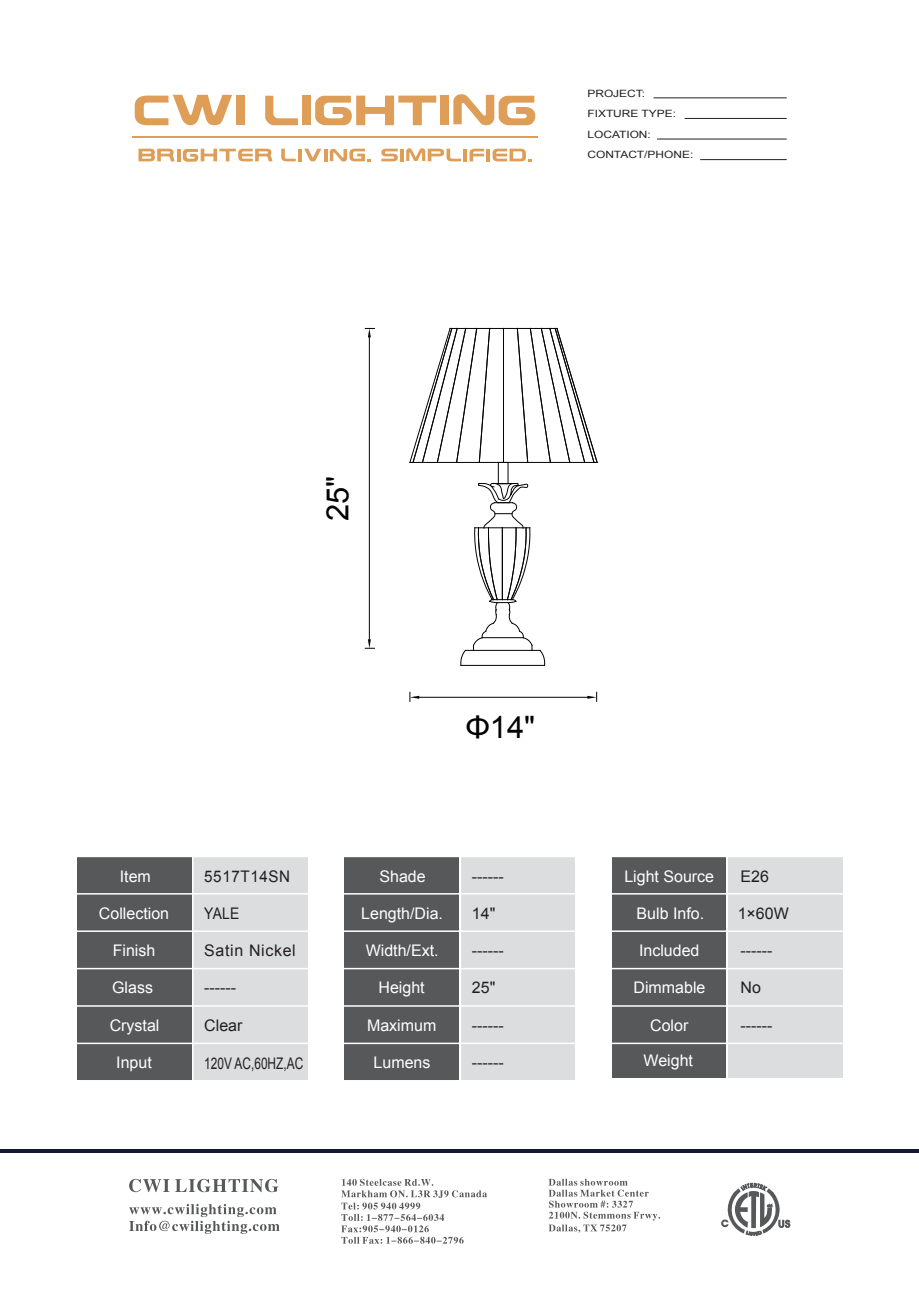
<style>
.page{position:relative;width:919px;height:1289px;background:#fff}
.page>*{position:absolute;margin:0;border:0;box-sizing:border-box;transform-origin:0 0}
.t1{font:30.9px "Arial";color:#030303}
.t2{font:16.05px "Arial";color:#fff}
.t3{font:16.05px "Arial";color:#231f20}
.t4{font:16.05px "Arial";color:#231f20;scale:.74 1}
.t5{font:16.05px "Arial";letter-spacing:.04em;color:#231f20}
.t6{font:16.05px "Arial";letter-spacing:.04em;color:#231f20;scale:.95 1}
.t7{font:16.05px "Arial";color:#231f20;scale:.87 1}
.t8{font:10.05px/20.5px "Arial";color:#231f20;scale:1.19 1}
.s1{color:#000}
</style>
<div class="page">
<hr style="left:132px;top:136px;width:406px;height:2px;background:#df9e57">
<svg style="left:135px;top:95px;width:97px;height:30px"></svg>
<div style="left:236px;top:96px;width:9px;height:29px;background:#df9e57"></div>
<svg style="left:265px;top:96px;width:33px;height:29px"></svg>
<svg style="left:315px;top:96px;width:121px;height:29px"></svg>
<svg style="left:453px;top:94px;width:82px;height:31px"></svg>
<div style="left:302px;top:96px;width:9px;height:29px;background:#df9e57"></div>
<div style="left:440px;top:96px;width:9px;height:29px;background:#df9e57"></div>
<svg style="left:281px;top:149px;width:15px;height:12px"></svg>
<hr style="left:298px;top:149px;width:4px;height:12px;background:#df9e57">
<svg style="left:381px;top:149px;width:17px;height:12px"></svg>
<hr style="left:400px;top:149px;width:4px;height:12px;background:#df9e57">
<svg style="left:469px;top:149px;width:15px;height:12px"></svg>
<hr style="left:486px;top:149px;width:4px;height:12px;background:#df9e57">
<hr style="left:463px;top:149px;width:4px;height:12px;background:#df9e57">
<svg style="left:492px;top:149px;width:40px;height:12px"></svg>
<svg style="left:304px;top:149px;width:67px;height:12px"></svg>
<svg style="left:406px;top:148px;width:55px;height:13px"></svg>
<svg style="left:138px;top:149px;width:134px;height:13px"></svg>
<hr style="left:653px;top:97px;width:133px;height:1px;background:#231f20">
<hr style="left:684px;top:118px;width:102px;height:1px;background:#231f20">
<hr style="left:657px;top:139px;width:129px;height:1px;background:#231f20">
<hr style="left:700px;top:159px;width:86px;height:1px;background:#231f20">
<hr style="left:0;top:1149px;width:918px;height:4px;background:#171836">
<div style="left:611px;top:856px;width:115px;height:221px;background:#57585a"></div>
<div style="left:77px;top:856px;width:114px;height:224px;background:#57585a"></div>
<div style="left:344px;top:856px;width:115px;height:224px;background:#57585a"></div>
<div style="left:728px;top:856px;width:114px;height:221px;background:#dcdddf"></div>
<div style="left:193px;top:856px;width:115px;height:224px;background:#dcdddf"></div>
<div style="left:460px;top:856px;width:115px;height:224px;background:#dcdddf"></div>
<hr style="left:76px;top:855px;width:767px;height:2px;background:#fff">
<hr style="left:76px;top:893px;width:767px;height:1px;background:#fff">
<hr style="left:76px;top:930px;width:767px;height:1px;background:#fff">
<hr style="left:76px;top:967px;width:767px;height:2px;background:#fff">
<hr style="left:76px;top:1005px;width:767px;height:1px;background:#fff">
<hr style="left:76px;top:1042px;width:767px;height:2px;background:#fff">
<hr style="left:76px;top:1079px;width:767px;height:2px;background:#fff">
<hr style="left:459px;top:840px;width:2px;height:240px;background:#fff">
<svg style="left:721px;top:1182px;width:69px;height:53px"></svg>
<svg style="left:341px;top:1178px;width:146px;height:65px"></svg>
<svg style="left:548px;top:1178px;width:112px;height:54px"></svg>
<svg style="left:129px;top:1178px;width:149px;height:14px"></svg>
<svg style="left:129px;top:1204px;width:150px;height:29px"></svg>
<hr style="left:410px;top:462px;width:187px;height:1px;background:#030303">
<hr style="left:450px;top:328px;width:107px;height:1px;background:#030303">
<div style="left:498px;top:462px;width:10px;height:22px;border:1px solid #030303"></div>
<svg style="left:460px;top:482px;width:85px;height:184px"></svg>
<svg style="left:516px;top:327px;width:82px;height:136px"></svg>
<hr style="left:503px;top:328px;width:1px;height:134px;background:#030303">
<svg style="left:409px;top:327px;width:81px;height:136px"></svg>
<hr style="left:419px;top:697px;width:168px;height:1px;background:#030303">
<svg style="left:587px;top:692px;width:10px;height:9px"></svg>
<svg style="left:409px;top:692px;width:10px;height:9px"></svg>
<hr style="left:369px;top:337px;width:1px;height:302px;background:#030303">
<svg style="left:365px;top:328px;width:9px;height:9px"></svg>
<svg style="left:365px;top:639px;width:9px;height:10px"></svg>
<p class="t8" style="left:587px;top:83px;width:90px">PROJECT:<br>FIXTURE TYPE:<br>LOCATION:<br>CONTACT/PHONE:</p>
<h1 class="t1" style="left:317px;top:521px;width:47px;rotate:-90deg">25"</h1>
<h1 class="t1" style="left:465px;top:706px;width:71px"><span class="s1">Φ</span>14"</h1>
<p class="t2" style="left:120px;top:865px;width:33px">Item</p>
<p class="t2" style="left:99px;top:903px;width:72px">Collection</p>
<p class="t2" style="left:113px;top:940px;width:44px">Finish</p>
<p class="t2" style="left:112px;top:977px;width:42px">Glass</p>
<p class="t2" style="left:110px;top:1014px;width:51px">Crystal</p>
<p class="t2" style="left:116px;top:1051px;width:37px">Input</p>
<p class="t6" style="left:204px;top:865px;width:92px">5517T14SN</p>
<p class="t2" style="left:379px;top:865px;width:48px">Shade</p>
<p class="t2" style="left:361px;top:903px;width:83px">Length/Dia.</p>
<p class="t2" style="left:365px;top:940px;width:74px">Width/Ext.</p>
<p class="t2" style="left:378px;top:977px;width:48px">Height</p>
<p class="t2" style="left:367px;top:1014px;width:71px">Maximum</p>
<p class="t3" style="left:472px;top:865px;width:33px">------</p>
<p class="t3" style="left:472px;top:903px;width:25px">14"</p>
<p class="t7" style="left:204px;top:903px;width:42px">YALE</p>
<p class="t5" style="left:204px;top:940px;width:93px">Satin Nickel</p>
<p class="t3" style="left:472px;top:940px;width:33px">------</p>
<p class="t3" style="left:472px;top:977px;width:25px">25"</p>
<p class="t3" style="left:472px;top:1014px;width:33px">------</p>
<p class="t3" style="left:472px;top:1051px;width:33px">------</p>
<p class="t3" style="left:204px;top:977px;width:33px">------</p>
<p class="t3" style="left:204px;top:1014px;width:40px">Clear</p>
<p class="t4" style="left:204px;top:1052px;width:135px">120V AC,60HZ,AC</p>
<p class="t2" style="left:373px;top:1051px;width:58px">Lumens</p>
<p class="t2" style="left:624px;top:865px;width:91px">Light Source</p>
<p class="t2" style="left:636px;top:903px;width:69px">Bulb Info.</p>
<p class="t2" style="left:639px;top:940px;width:62px">Included</p>
<p class="t2" style="left:633px;top:977px;width:73px">Dimmable</p>
<p class="t2" style="left:650px;top:1014px;width:40px">Color</p>
<p class="t2" style="left:643px;top:1049px;width:51px">Weight</p>
<p class="t3" style="left:740px;top:865px;width:30px">E26</p>
<p class="t3" style="left:737px;top:903px;width:53px">1×60W</p>
<p class="t3" style="left:740px;top:940px;width:33px">------</p>
<p class="t3" style="left:740px;top:977px;width:22px">No</p>
<p class="t3" style="left:740px;top:1014px;width:33px">------</p>
</div>
